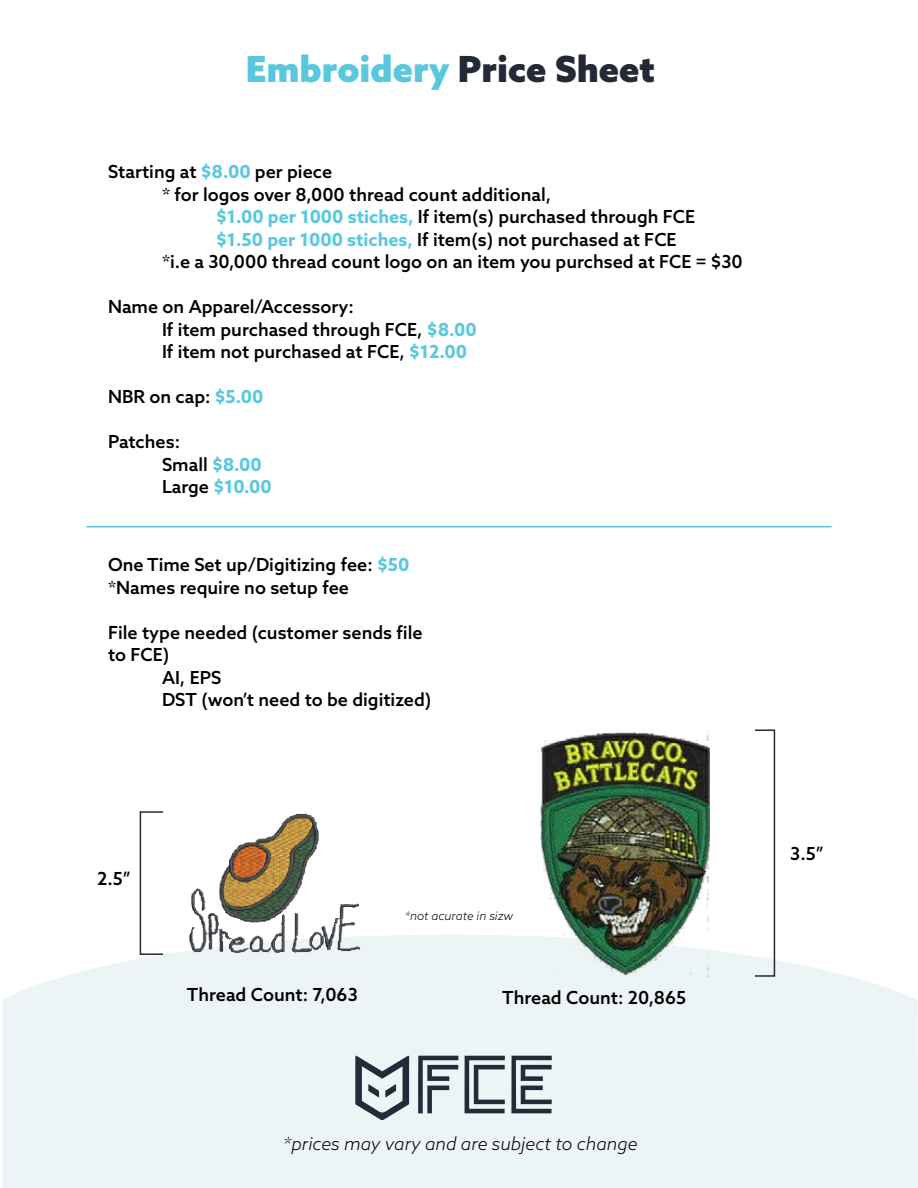
<style>
.page{position:relative;width:918px;height:1188px;background:#fff}
.page>*{position:absolute;margin:0;border:0;box-sizing:border-box;transform-origin:0 0}
.t1{font:900 36px "Azo Sans";color:#59c8de}
.t2{font:500 18px/22.5px "Azo Sans";color:#000}
.t3{font:italic 300 18px "Azo Sans";color:#000}
.t4{font:italic 300 12px "Azo Sans";color:#000}
.s1{color:#242938}
.s2{font-weight:700;color:#59c8de}
</style>
<div class="page">
<div style="left:2px;top:935px;width:916px;height:253px;background:#ecf4f5"></div>
<svg style="left:418px;top:1056px;width:40px;height:57px;background:#9ea5ab"></svg>
<svg style="left:465px;top:1056px;width:40px;height:57px;background:#979fa5"></svg>
<svg style="left:511px;top:1056px;width:41px;height:57px;background:#8c939a"></svg>
<svg style="left:355px;top:1056px;width:54px;height:64px;background:#9ca3a9"></svg>
<img style="left:187px;top:813px;width:180px;height:152px">
<div style="left:140px;top:811px;width:24px;height:144px;border:2px solid #242938"></div>
<img style="left:539px;top:730px;width:171px;height:247px">
<div style="left:754px;top:729px;width:21px;height:248px;border:2px solid #242938"></div>
<hr style="left:86px;top:526px;width:746px;height:1px;background:#59c8de">
<h1 class="t1" style="left:246px;top:45px;width:411px">Embroidery <span class="s1">Price Sheet</span></h1>
<p class="t2" style="left:108px;top:160px;width:226px">Starting at <span class="s2">$8.00</span> per piece</p>
<p class="t2" style="left:162px;top:183px;width:391px">* for logos over 8,000 thread count additional,</p>
<p class="t2" style="left:216px;top:205px;width:481px"><span class="s2">$1.00 per 1000 stiches,</span> If item(s) purchased through FCE</p>
<p class="t2" style="left:216px;top:228px;width:462px"><span class="s2">$1.50 per 1000 stiches,</span> If item(s) not purchased at FCE</p>
<p class="t2" style="left:162px;top:250px;width:582px">*i.e a 30,000 thread count logo on an item you purchsed at FCE = $30</p>
<p class="t2" style="left:162px;top:295px;width:316px;text-indent:-54px">Name on Apparel/Accessory:<br>If item purchased through FCE, <span class="s2">$8.00<br></span>If item not purchased at FCE, <span class="s2">$12.00</span></p>
<p class="t2" style="left:108px;top:385px;width:157px">NBR on cap: <span class="s2">$5.00</span></p>
<p class="t2" style="left:162px;top:430px;width:111px;text-indent:-54px">Patches:<br>Small <span class="s2">$8.00<br></span>Large <span class="s2">$10.00</span></p>
<p class="t2" style="left:108px;top:553px;width:303px">One Time Set up/Digitizing fee: <span class="s2">$50 </span>*Names require no setup fee</p>
<p class="t2" style="left:108px;top:621px;width:316px">File type needed (customer sends file</p>
<p class="t2" style="left:108px;top:643px;width:63px">to FCE)</p>
<p class="t2" style="left:162px;top:666px;width:61px">AI, EPS</p>
<p class="t2" style="left:162px;top:688px;width:271px">DST (won’t need to be digitized)</p>
<p class="t2" style="left:97px;top:867px;width:35px">2.5”</p>
<p class="t2" style="left:187px;top:983px;width:172px">Thread Count: 7,063</p>
<p class="t4" style="left:405px;top:908px;width:110px">*not acurate in sizw</p>
<p class="t2" style="left:502px;top:986px;width:185px">Thread Count: 20,865</p>
<p class="t3" style="left:283px;top:1132px;width:356px">*prices may vary and are subject to change</p>
<p class="t2" style="left:790px;top:842px;width:35px">3.5”</p>
</div>
